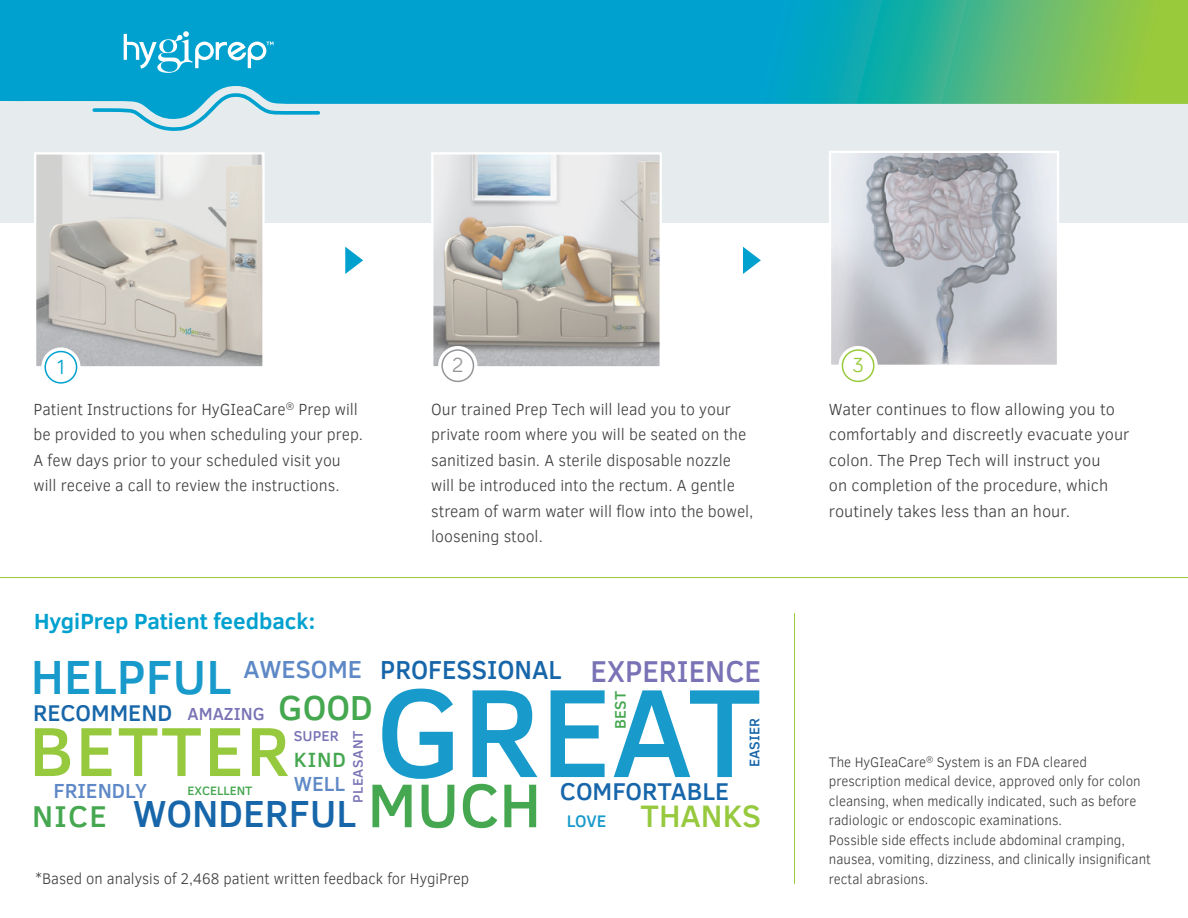
<style>
.page{position:relative;width:1188px;height:918px;background:#fff}
.page>*{position:absolute;margin:0;border:0;box-sizing:border-box;transform-origin:0 0}
.t1{font:500 128.25px "Clear Sans";color:#189acb}
.t2{font:500 70.8px "Clear Sans";letter-spacing:.03em;color:#97c93e}
.t3{font:500 63px "Clear Sans";color:#45a750}
.t4{font:500 49.2px "Clear Sans";color:#189acb}
.t5{font:500 38.7px "Clear Sans";color:#1766aa}
.t6{font:500 35.55px "Clear Sans";color:#45a750}
.t7{font:500 31.8px "Clear Sans";color:#97c93e}
.t8{font:500 30.9px "Clear Sans";color:#7973b5;scale:.95 1}
.t9{font:500 30.9px "Clear Sans";color:#45a750}
.t10{font:500 26.7px "Clear Sans";color:#1766aa;scale:.96 1}
.t11{font:500 25.35px "Clear Sans";color:#5e89c6}
.t12{font:500 24.9px "Clear Sans";color:#1766aa}
.t13{font:500 23.4px "Clear Sans";color:#1766aa}
.Small_HL{font:700 22.5px "Clear Sans";color:#00a1cf}
.t14{font:500 21.15px "Clear Sans";color:#45a750}
.t15{font:500 21px "Clear Sans";color:#5e89c6}
.main_headline{font:21px "Bariol";color:#99ca3b}
.main_headline-2{font:21px "Bariol";color:#939598}
.main_headline-3{font:21px "Bariol";color:#00a1cf}
.t16{font:500 20.85px "Clear Sans";color:#5e89c6}
.t17{font:500 17.85px "Clear Sans";color:#7973b5}
.t18{font:500 17.25px "Clear Sans";color:#189acb}
.Text{font:300 16.5px/25.5px "Clear Sans";color:#3e3e3f}
.Text-2{font:300 15.75px "Clear Sans";color:#3e3e3f;scale:.95 1}
.t19{font:500 15.75px "Clear Sans";color:#45a750}
.t20{font:500 14.7px "Clear Sans";color:#7973b5}
.t21{font:500 14.4px "Clear Sans";color:#1766aa}
.Text-3{font:300 14.25px/19.5px "Clear Sans";color:#3e3e3f;scale:.95 1}
.t22{font:500 14.1px "Clear Sans";letter-spacing:.05em;color:#7973b5}
.t23{font:500 12.45px "Clear Sans";color:#45a750}
.Text-4{font:300 9.6px "Clear Sans";color:#3e3e3f}
.Text-5{font:300 8.25px "Clear Sans";color:#3e3e3f;scale:.95 1}
</style>
<div class="page">
<div style="left:0;top:18px;width:1188px;height:205px;background:#e6eced"></div>
<svg style="left:0;top:0;width:1188px;height:104px;background:#1da9b2"></svg>
<svg style="left:91px;top:94px;width:231px;height:37px"></svg>
<img style="left:832px;top:154px;width:224px;height:210px">
<div style="left:829px;top:151px;width:230px;height:216px;border:2px solid #fff"></div>
<div style="left:839px;top:346px;width:39px;height:39px;background:#fff;border-radius:50%"></div>
<div style="left:842px;top:349px;width:33px;height:33px;border:2px solid #99ca3b;border-radius:50%"></div>
<hr style="left:0;top:577px;width:1188px;height:1px;background:#99ca3b">
<hr style="left:794px;top:613px;width:1px;height:271px;background:#99ca3b">
<svg style="left:345px;top:247px;width:18px;height:27px"></svg>
<svg style="left:743px;top:247px;width:18px;height:27px"></svg>
<img style="left:37px;top:155px;width:225px;height:210px">
<div style="left:34px;top:152px;width:231px;height:216px;border:2px solid #fff"></div>
<img style="left:434px;top:155px;width:225px;height:210px">
<div style="left:431px;top:152px;width:231px;height:216px;border:2px solid #fff"></div>
<div style="left:438px;top:346px;width:39px;height:39px;background:#fff;border-radius:50%"></div>
<div style="left:441px;top:349px;width:33px;height:33px;border:2px solid #939598;border-radius:50%"></div>
<div style="left:41px;top:347px;width:40px;height:40px;background:#fff;border-radius:50%"></div>
<div style="left:45px;top:351px;width:32px;height:33px;border:2px solid #00a1cf;border-radius:50%"></div>
<svg style="left:124px;top:31px;width:150px;height:42px;background:#39b6d9"></svg>
<p class="main_headline-3" style="left:57px;top:352px;width:9px">1</p>
<p class="main_headline-2" style="left:452px;top:351px;width:13px">2</p>
<p class="Text" style="left:34px;top:396px;width:331px">Patient Instructions for HyGIeaCare<br>be provided to you when scheduling your prep.<br>A few days prior to your scheduled visit you will receive a call to review the instructions.</p>
<p class="Text-4" style="left:286px;top:399px;width:10px">®</p>
<p class="Text" style="left:299px;top:396px;width:61px">Prep will</p>
<p class="Text" style="left:431px;top:396px;width:301px">Our trained Prep Tech will lead you to your</p>
<p class="Text" style="left:431px;top:422px;width:317px">private room where you will be seated on the</p>
<p class="Text" style="left:431px;top:447px;width:301px">sanitized basin A. sterile disposable nozzle</p>
<p class="Text" style="left:431px;top:473px;width:324px">will be introduced into the rectum A. gentle stream of warm water will flow into the bowel, loosening stool.</p>
<p class="Small_HL" style="left:34px;top:605px;width:283px">HygiPrep Patient feedback:</p>
<p class="t10" style="left:380px;top:651px;width:190px">PROFESSIONAL</p>
<p class="t8" style="left:591px;top:650px;width:181px">EXPERIENCE</p>
<p class="t4" style="left:31px;top:643px;width:202px">HELPFUL</p>
<p class="t11" style="left:244px;top:652px;width:120px">AWESOME</p>
<p class="t1" style="left:375px;top:643px;width:388px">GREAT</p>
<p class="t12" style="left:560px;top:774px;width:171px">COMFORTABLE</p>
<p class="t19" style="left:609px;top:729px;width:39px;rotate:-90deg">BEST</p>
<p class="t6" style="left:278px;top:683px;width:96px">GOOD</p>
<p class="t13" style="left:33px;top:697px;width:141px">RECOMMEND</p>
<p class="t17" style="left:188px;top:701px;width:79px">AMAZING</p>
<p class="t21" style="left:744px;top:767px;width:50px;rotate:-90deg">EASIER</p>
<p class="t2" style="left:29px;top:702px;width:262px">BETTER</p>
<p class="t20" style="left:294px;top:725px;width:46px">SUPER</p>
<p class="t22" style="left:348px;top:803px;width:75px;rotate:-90deg">PLEASANT</p>
<p class="t14" style="left:294px;top:745px;width:54px">KIND</p>
<p class="t15" style="left:294px;top:770px;width:53px">WELL</p>
<p class="t3" style="left:367px;top:762px;width:175px">MUCH</p>
<p class="t16" style="left:54px;top:776px;width:95px">FRIENDLY</p>
<p class="t23" style="left:188px;top:782px;width:66px">EXCELLENT</p>
<p class="t5" style="left:133px;top:787px;width:225px">WONDERFUL</p>
<p class="t7" style="left:640px;top:794px;width:122px">THANKS</p>
<p class="t9" style="left:32px;top:795px;width:76px">NICE</p>
<p class="t18" style="left:567px;top:809px;width:41px">LOVE</p>
<p class="Text-2" style="left:35px;top:868px;width:458px">*Based on analysis of 2,468 patient written feedback for HygiPrep</p>
<p class="main_headline" style="left:852px;top:351px;width:13px">3</p>
<p class="Text" style="left:829px;top:396px;width:302px">Water continues to flow allowing you to comfortably and discreetly evacuate your colon. The Prep Tech will instruct you</p>
<p class="Text" style="left:829px;top:473px;width:281px">on completion of the procedure, which</p>
<p class="Text" style="left:829px;top:498px;width:243px">routinely takes less than an hour.</p>
<p class="Text-5" style="left:926px;top:754px;width:9px">®</p>
<p class="Text-3" style="left:829px;top:752px;width:330px">The HyGIeaCare<br>prescription medical device, approved only for colon cleansing, when medically indicated, such as before radiologic or endoscopic examinations.</p>
<p class="Text-3" style="left:829px;top:830px;width:341px">Possible side effects include abdominal cramping, nausea, vomiting, dizziness, and clinically insignificant rectal abrasions.</p>
<p class="Text-3" style="left:937px;top:752px;width:160px">System is an FDA cleared</p>
</div>
